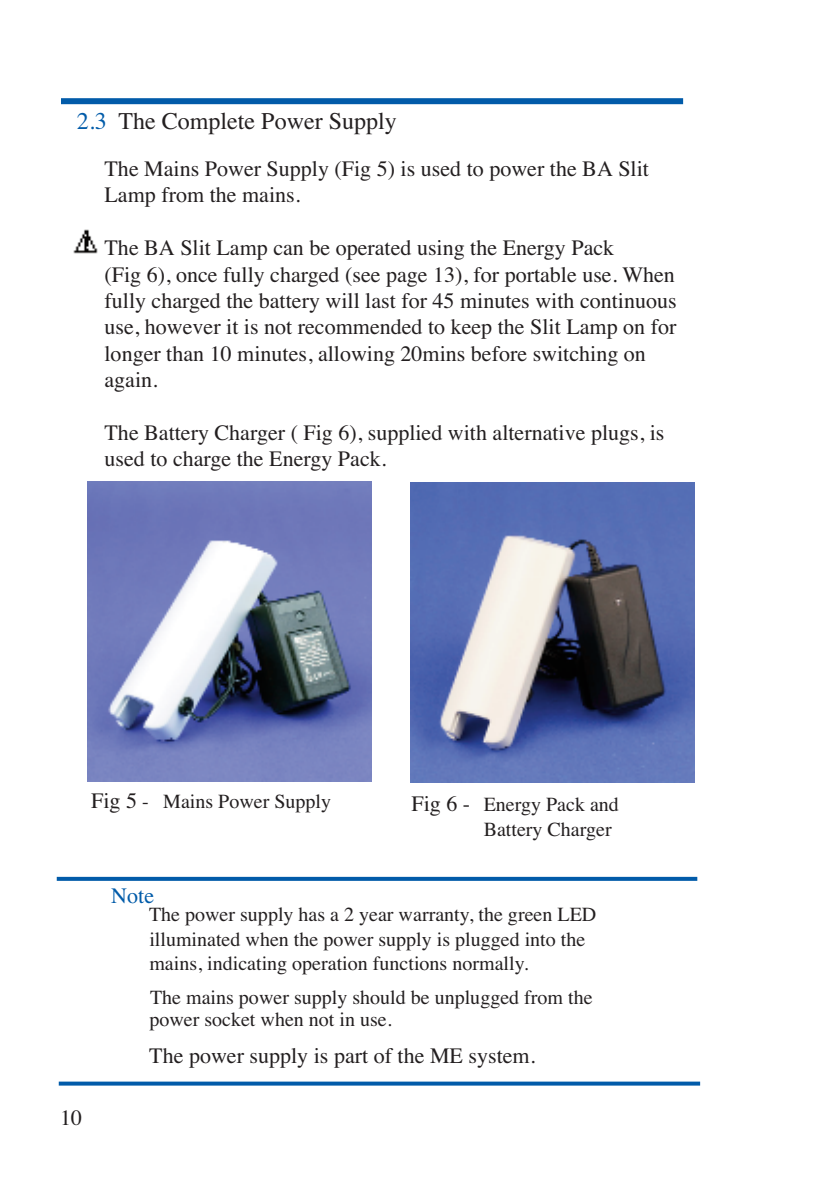
<style>
.page{position:relative;width:840px;height:1191px;background:#fff}
.page>*{position:absolute;margin:0;border:0;box-sizing:border-box;transform-origin:0 0}
.t1{font:24px "Times";color:#231f20}
.t2{font:22px/26.4px "Times";color:#231f20}
.t3{font:22px "Times";color:#015ba9}
.t4{font:20px/24.4px "Times";color:#231f20}
.s1{color:#015ba9}
.s2{font-size:22px}
</style>
<div class="page">
<img style="left:410px;top:482px;width:284px;height:300px">
<div style="left:61px;top:98px;width:621px;height:6px;background:#015ba9"></div>
<img style="left:88px;top:481px;width:284px;height:300px">
<img style="left:73px;top:229px;width:25px;height:25px">
<svg style="left:57px;top:877px;width:640px;height:4px;background:#0960ab"></svg>
<svg style="left:59px;top:1081px;width:640px;height:4px;background:#2773b5"></svg>
<p class="t1" style="left:77px;top:107px;width:321px"><span class="s1">2.3</span> The Complete Power Supply</p>
<p class="t2" style="left:104px;top:155px;width:545px">The Mains Power Supply (Fig 5) is used to power the BA Slit<br>Lamp from the mains.</p>
<p class="t2" style="left:104px;top:234px;width:573px">The BA Slit Lamp can be operated using the Energy Pack<br>(Fig 6), once fully charged (see page 13), for portable use. When fully charged the battery will last for 45 minutes with continuous use, however it is not recommended to keep the Slit Lamp on for longer than 10 minutes, allowing 20mins before switching on again.</p>
<p class="t2" style="left:104px;top:419px;width:561px">The Battery Charger ( Fig 6), supplied with alternative plugs, is used to charge the Energy Pack.</p>
<p class="t4" style="left:91px;top:789px;width:241px"><span class="s2">Fig 5</span> - Mains Power Supply</p>
<p class="t4" style="left:483px;top:791px;width:137px;text-indent:-72px"><span class="s2">Fig 6 -</span> Energy Pack and<br>Battery Charger</p>
<p class="t2" style="left:60px;top:1104px;width:23px">10</p>
<p class="t3" style="left:111px;top:882px;width:44px">Note</p>
<p class="t4" style="left:149px;top:902px;width:448px">The power supply has a 2 year warranty, the green LED illuminated when the power supply is plugged into the mains, indicating operation functions normally.</p>
<p class="t4" style="left:149px;top:986px;width:444px;line-height:22px">The mains power supply should be unplugged from the power socket when not in use.</p>
<p class="t2" style="left:149px;top:1042px;width:387px">The power supply is part of the ME system.</p>
</div>
